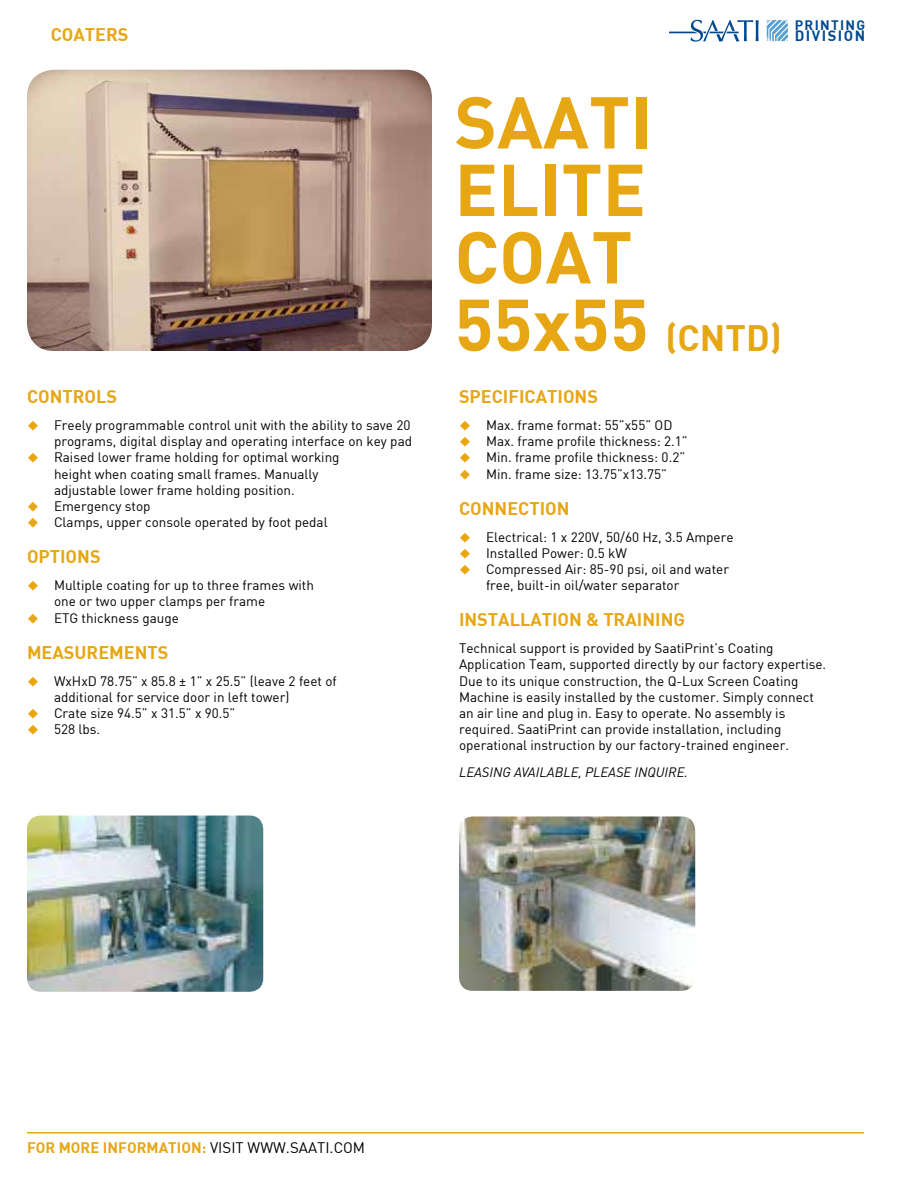
<style>
.page{position:relative;width:918px;height:1188px;background:#fff}
.page>*{position:absolute;margin:0;border:0;box-sizing:border-box;transform-origin:0 0}
.t1{font:72px/67.5px "DIN Bold";color:#e7a614;text-align:justify}
.t2{font:36px "DIN Bold";color:#e7a614}
.t3{font:18px "DIN Bold";color:#e7a614}
.t4{font:15px "DIN Bold";color:#e7a614}
.t5{font:15px "DIN";color:#000}
.t6{font:14.7px "DIN Bold";letter-spacing:.1em;color:#004990}
.t7{font:13.5px/16.2px "DIN";color:#000}
.t8{font:italic 13.5px "DIN";color:#000}
.t9{font:13.5px "DIN Bold";letter-spacing:.1em;color:#004990}
.s1{font-size:72px}
.s2{font-family:"DIN";color:#000}
</style>
<div class="page">
<img style="left:27px;top:70px;width:405px;height:281px">
<img style="left:459px;top:816px;width:236px;height:175px">
<img style="left:27px;top:816px;width:236px;height:176px">
<svg style="left:670px;top:20px;width:89px;height:22px"></svg>
<svg style="left:767px;top:20px;width:21px;height:21px"></svg>
<hr style="left:27px;top:1132px;width:837px;height:2px;background:#e7a614">
<p class="t9" style="left:795px;top:16px;width:72px">PRINTING</p>
<h3 class="t3" style="left:51px;top:23px;width:79px">COATERS</h3>
<p class="t6" style="left:795px;top:26px;width:72px">DIVISION</p>
<h3 class="t3" style="left:27px;top:385px;width:92px">CONTROLS</h3>
<p class="t7" style="left:54px;top:417px;width:360px">Freely programmable control unit with the ability to save 20 programs, digital display and operating interface on key pad Raised lower frame holding for optimal working<br>height when coating small frames. Manually<br>adjustable lower frame holding position.<br>Emergency stop<br>Clamps, upper console operated by foot pedal</p>
<h3 class="t3" style="left:27px;top:545px;width:75px">OPTIONS</h3>
<p class="t7" style="left:54px;top:577px;width:261px">Multiple coating for up to three frames with one or two upper clamps per frame<br>ETG thickness gauge</p>
<h3 class="t3" style="left:27px;top:640px;width:143px">M EASUREM ENTS</h3>
<p class="t7" style="left:54px;top:672px;width:284px">WxHxD 78.75” x 85.8 ± 1” x 25.5” (leave 2 feet of additional for service door in left tower)<br>Crate size 94.5” x 31.5” x 90.5”<br>528 lbs.</p>
<h1 class="t1" style="left:454px;top:86px;width:199px">SAATI ELITE COAT</h1>
<h2 class="t2" style="left:454px;top:314px;width:329px"><span class="s1">55X55</span> (CNTD)</h2>
<h3 class="t3" style="left:459px;top:385px;width:141px">SPECIFICATIONS</h3>
<p class="t7" style="left:486px;top:417px;width:203px">Max. frame format: 55”x55” OD Max. frame profile thickness: 2.1” Min. frame profile thickness: 0.2” Min. frame size: 13.75”x13.75”</p>
<h3 class="t3" style="left:459px;top:496px;width:112px">CONNECTION</h3>
<p class="t7" style="left:486px;top:528px;width:249px">Electrical: 1 x 220V, 50/60 Hz, 3.5 Ampere Installed Power: 0.5 kW<br>Compressed Air: 85-90 psi, oil and water free, built-in oil/water separator</p>
<h3 class="t3" style="left:459px;top:608px;width:228px">INSTALLATION &amp; TRAINING</h3>
<p class="t7" style="left:459px;top:640px;width:369px">Technical support is provided by SaatiPrint’s Coating Application Team, supported directly by our factory expertise.<br>Due to its unique construction, the Q-Lux Screen Coating Machine is easily installed by the customer. Simply connect an air line and plug in. Easy to operate. No assembly is required. SaatiPrint can provide installation, including operational instruction by our factory-trained engineer.</p>
<p class="t8" style="left:459px;top:764px;width:230px">LEASING AVAILABLE, PLEASE INQUIRE.</p>
<p class="t4" style="left:27px;top:1137px;width:199px">FOR MORE INFORMATION: <span class="s2">visit</span></p>
<p class="t5" style="left:248px;top:1138px;width:51px">www.saati</p>
<p class="t5" style="left:330px;top:1138px;width:15px">.com</p>
</div>
